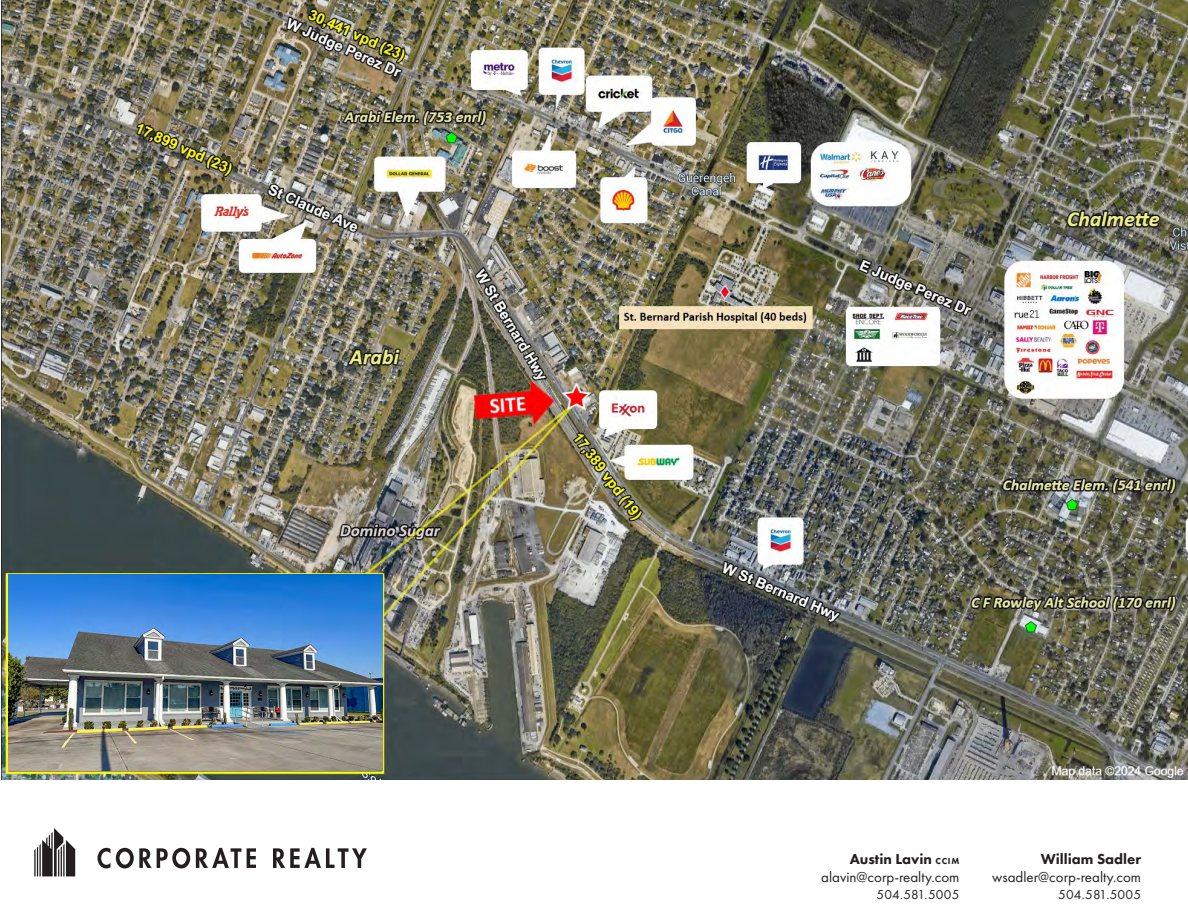
<style>
.page{position:relative;width:1188px;height:918px;background:#fff}
.page>*{position:absolute;margin:0;border:0;box-sizing:border-box;transform-origin:0 0}
.t1{font:15px/18px "Futura PT";color:#231f20;text-align:right}
.t2{font:800 15px "Futura PT";color:#231f20}
.t3{font:13.5px "Futura PT";letter-spacing:.02em;color:#231f20}
.s1{font-weight:800}
.s2{font-weight:800;font-size:9px}
</style>
<div class="page">
<svg style="left:98px;top:848px;width:92px;height:20px"></svg>
<svg style="left:196px;top:848px;width:45px;height:20px"></svg>
<svg style="left:247px;top:848px;width:9px;height:20px"></svg>
<svg style="left:273px;top:848px;width:94px;height:20px"></svg>
<svg style="left:34px;top:828px;width:41px;height:48px"></svg>
<img style="left:0;top:0;width:1188px;height:779px">
<img style="left:8px;top:575px;width:374px;height:196px">
<p class="t1" style="left:821px;top:850px;width:140px"><span class="s1">Austin Lavin</span> <span class="s2">CCIM </span>alavin@corp-realty.com</p>
<p class="t3" style="left:877px;top:886px;width:84px">504.581.5005</p>
<p class="t2" style="left:1041px;top:850px;width:102px">William Sadler</p>
<p class="t1" style="left:992px;top:868px;width:150px">wsadler@corp-realty.com</p>
<p class="t3" style="left:1058px;top:886px;width:84px">504.581.5005</p>
</div>
